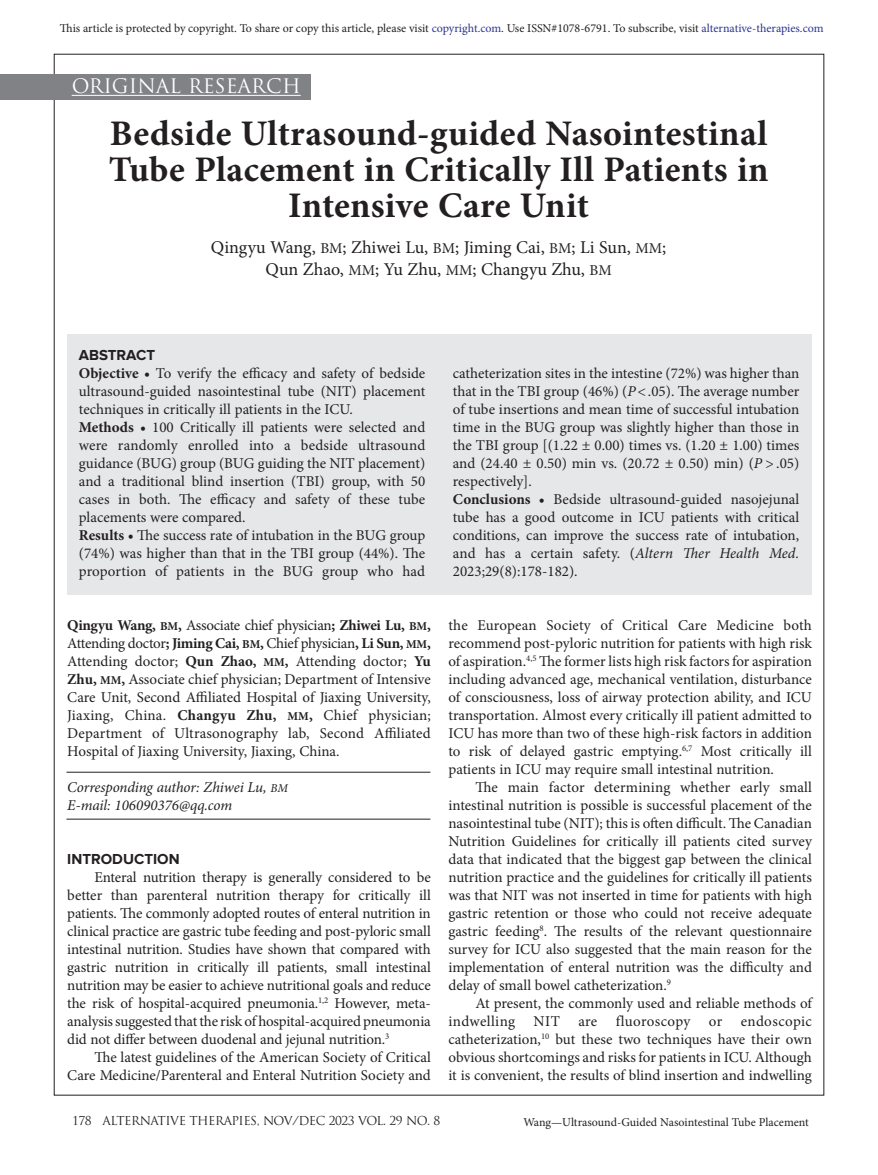
<style>
.page{position:relative;width:878px;height:1175px;background:#fff}
.page>*{position:absolute;margin:0;border:0;box-sizing:border-box;transform-origin:0 0}
.Normal_No_Indent{font:700 36px/36px "Minion Pro";letter-spacing:.01em;color:#231f20;text-align:center}
.TOC_Section_Titles{font:19.5px "Trajan Pro";color:#fff}
.Normal_No_Indent-2{font:18px/21.6px "Minion Pro";color:#231f20;text-align:center}
.t1{font:15px/18px "Minion Pro";color:#231f20;text-align:justify}
.t2{font:italic 15px "Minion Pro";letter-spacing:-.005em;color:#231f20}
.Abstract{font:700 15px "Proxima Nova";color:#231f20}
.Article_Footer_Title{font:12px "Minion Pro";color:#231f20}
.Issue___Volume{font:12px "Trajan Pro";letter-spacing:-.04em;color:#231f20}
.s1{color:#2d3490}
.s2{font-size:15px}
.s3{font-weight:700}
.s4{font-weight:700;font-size:12px}
.s5{font-size:12px}
.s6{font-style:italic}
</style>
<div class="page">
<div style="left:0;top:74px;width:310px;height:25px;background:#808285"></div>
<hr style="left:72px;top:95px;width:229px;height:1px;background:#fff">
<hr style="left:66px;top:819px;width:364px;height:1px;background:#231f20">
<hr style="left:66px;top:772px;width:364px;height:1px;background:#231f20">
<div style="left:67px;top:334px;width:744px;height:260px;background:#e6e7e9"></div>
<p class="Article_Footer_Title" style="left:60px;top:20px;width:765px">This article is protected by copyright. To share or copy this article, please visit <span class="s1">copyright.com</span>. Use ISSN#1078-6791. To subscribe, visit <span class="s1">alternative-therapies.com</span></p>
<p class="TOC_Section_Titles" style="left:72px;top:74px;width:230px">ORIGINAL RESEARCH</p>
<p class="Normal_No_Indent" style="left:109px;top:115px;width:661px">Bedside Ultrasound-guided Nasointestinal<br>Tube Placement in Critically Ill Patients in<br>Intensive Care Unit</p>
<p class="Normal_No_Indent-2" style="left:211px;top:237px;width:457px">Qingyu Wang, <span class="s2">BM</span>; Zhiwei Lu, <span class="s2">BM</span>; Jiming Cai, <span class="s2">BM</span>; Li Sun, <span class="s2">MM</span>;<br>Qun Zhao, <span class="s2">MM</span>; Yu Zhu, <span class="s2">MM</span>; Changyu Zhu, <span class="s2">BM</span></p>
<p class="Abstract" style="left:79px;top:346px;width:78px">ABSTRACT</p>
<p class="t1" style="left:79px;top:364px;width:348px"><span class="s3">Objective •</span> To verify the efficacy and safety of bedside ultrasound-guided nasointestinal tube (NIT) placement techniques in critically ill patients in the ICU.</p>
<p class="t1" style="left:79px;top:418px;width:348px"><span class="s3">Methods •</span> 100 Critically ill patients were selected and were randomly enrolled into a bedside ultrasound guidance (BUG) group (BUG guiding the NIT placement) and a traditional blind insertion (TBI) group, with 50 cases in both. The efficacy and safety of these tube placements were compared.</p>
<p class="t1" style="left:79px;top:526px;width:348px"><span class="s3">Results •</span> The success rate of intubation in the BUG group (74%) was higher than that in the TBI group (44%). The proportion of patients in the BUG group who had</p>
<p class="t1" style="left:67px;top:616px;width:365px"><span class="s3">Qingyu Wang,</span> <span class="s4">BM</span><span class="s3">,</span> Associate chief physician<span class="s3">; Zhiwei Lu,</span> <span class="s4">BM</span><span class="s3">, </span>Attending doctor<span class="s3">; Jiming Cai,</span> <span class="s4">BM</span><span class="s3">,</span> Chief physician<span class="s3">, Li Sun,</span> <span class="s4">MM</span><span class="s3">, </span>Attending doctor; <span class="s3">Qun Zhao,</span> <span class="s4">MM</span><span class="s3">,</span> Attending doctor; <span class="s3">Yu Zhu,</span> <span class="s4">MM</span><span class="s3">,</span> Associate chief physician; Department of Intensive Care Unit, Second Affiliated Hospital of Jiaxing University, Jiaxing, China. <span class="s3">Changyu Zhu,</span> <span class="s4">MM</span><span class="s3">,</span> Chief physician; Department of Ultrasonography lab, Second Affiliated Hospital of Jiaxing University, Jiaxing, China.</p>
<p class="t2" style="left:67px;top:777px;width:222px">Corresponding author: Zhiwei Lu, <span class="s5">BM</span></p>
<p class="t2" style="left:67px;top:795px;width:166px">E-mail: 106090376@qq.com</p>
<p class="Abstract" style="left:67px;top:850px;width:114px">INTRODUCTION</p>
<p class="t1" style="left:67px;top:868px;width:365px;text-indent:27px">Enteral nutrition therapy is generally considered to be better than parenteral nutrition therapy for critically ill patients. The commonly adopted routes of enteral nutrition in clinical practice are gastric tube feeding and post-pyloric small intestinal nutrition. Studies have shown that compared with gastric nutrition in critically ill patients, small intestinal nutrition may be easier to achieve nutritional goals and reduce the risk of hospital-acquired pneumonia.<sup>1,2</sup> However, meta&shy;analysis suggested that the risk of hospital-acquired pneumonia did not differ between duodenal and jejunal nutrition.<sup>3</sup></p>
<p class="t1" style="left:67px;top:1048px;width:365px;text-align:right">The latest guidelines of the American Society of Critical<br>Care Medicine/Parenteral and Enteral Nutrition Society and</p>
<p class="t1" style="left:453px;top:364px;width:348px">catheterization sites in the intestine (72%) was higher than that in the TBI group (46%) (<span class="s6">P&lt;</span>.05). The average number of tube insertions and mean time of successful intubation time in the BUG group was slightly higher than those in the TBI group [(1.22 ± 0.00) times vs. (1.20 ± 1.00) times and (24.40 ± 0.50) min vs. (20.72 ± 0.50) min) (<span class="s6">P &gt;</span> .05) respectively].</p>
<p class="t1" style="left:453px;top:490px;width:348px"><span class="s3">Conclusions •</span> Bedside ultrasound-guided nasojejunal tube has a good outcome in ICU patients with critical conditions, can improve the success rate of intubation, and has a certain safety. (<span class="s6">Altern Ther Health Med.<br></span>2023;29(8):178-182).</p>
<p class="t1" style="left:448px;top:616px;width:365px">the European Society of Critical Care Medicine both recommend post-pyloric nutrition for patients with high risk of aspiration.<sup>4,5</sup> The former lists high risk factors for aspiration including advanced age, mechanical ventilation, disturbance of consciousness, loss of airway protection ability, and ICU transportation. Almost every critically ill patient admitted to ICU has more than two of these high-risk factors in addition to risk of delayed gastric emptying.<sup>6,7</sup> Most critically ill patients in ICU may require small intestinal nutrition.</p>
<p class="t1" style="left:448px;top:778px;width:365px;text-indent:27px">The main factor determining whether early small intestinal nutrition is possible is successful placement of the nasointestinal tube (NIT); this is often difficult. The Canadian Nutrition Guidelines for critically ill patients cited survey data that indicated that the biggest gap between the clinical nutrition practice and the guidelines for critically ill patients was that NIT was not inserted in time for patients with high gastric retention or those who could not receive adequate gastric feeding<sup>8</sup>. The results of the relevant questionnaire survey for ICU also suggested that the main reason for the implementation of enteral nutrition was the difficulty and delay of small bowel catheterization.<sup>9</sup></p>
<p class="t1" style="left:448px;top:994px;width:365px;text-indent:27px">At present, the commonly used and reliable methods of indwelling NIT are fluoroscopy or endoscopic catheterization,<sup>10</sup> but these two techniques have their own obvious shortcomings and risks for patients in ICU. Although it is convenient, the results of blind insertion and indwelling</p>
<p class="Issue___Volume" style="left:72px;top:1113px;width:370px">178 ALTERNATIVE THERAPIES, NOV/DEC 2023 VOL. 29 NO. 8</p>
<p class="Article_Footer_Title" style="left:523px;top:1114px;width:287px">Wang—Ultrasound-Guided Nasointestinal Tube Placement</p>
</div>
